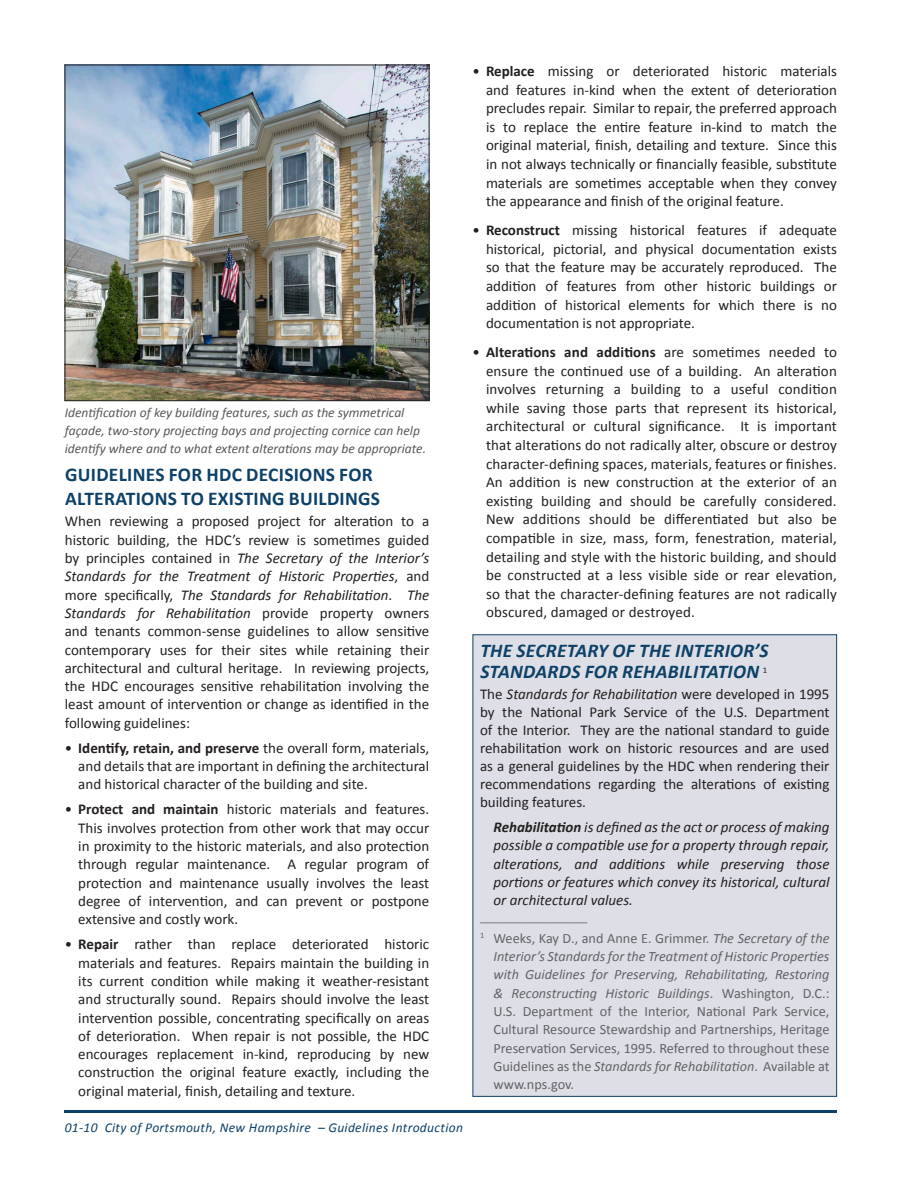
<style>
.page{position:relative;width:918px;height:1188px;background:#fff}
.page>*{position:absolute;margin:0;border:0;box-sizing:border-box;transform-origin:0 0}
.t1{font:700 19.5px/24px "Calibri";letter-spacing:.015em;color:#0d4168}
.t2{font:italic 700 19.5px/21px "Calibri";letter-spacing:.015em;color:#0d4168}
.t3{font:15px/18.3px "Calibri";color:#231f20;text-align:justify}
.t4{font:italic 15px/18.3px "Calibri";color:#231f20;text-align:justify}
.t5{font:14.25px/18.3px "Calibri";color:#636366;text-align:justify}
.t6{font:italic 13.5px/18px "Calibri";color:#57585a}
.t7{font:italic 13.5px "Calibri";letter-spacing:.025em;color:#0d4168}
.t8{font:12px "Calibri";color:#636366}
.t9{font:8.7px "Calibri";color:#231f20}
.s1{font-style:italic}
.s2{font-weight:700}
</style>
<div class="page">
<hr style="left:65px;top:1110px;width:772px;height:2px;background:#0d4168">
<div style="left:473px;top:635px;width:364px;height:461px;background:#dedfe6"></div>
<img style="left:67px;top:67px;width:360px;height:332px">
<div style="left:65px;top:65px;width:364px;height:336px;border:1px solid #231f20"></div>
<p class="t6" style="left:65px;top:403px;width:363px">Identification of key building features, such as the symmetrical façade, two-story projecting bays and projecting cornice can help identify where and to what extent alterations may be appropriate.</p>
<h1 class="t1" style="left:65px;top:461px;width:316px;text-indent:181px">decisions for<br>Alterations to Existing buildings</h1>
<p class="t3" style="left:65px;top:512px;width:366px">When reviewing a proposed project for alteration to a historic building, the HDC’s review is sometimes guided by principles contained in <span class="s1">The Secretary of the Interior’s Standards for the Treatment of Historic Properties</span>, and more specifically, <span class="s1">The Standards for Rehabilitation</span>. <span class="s1">The Standards for Rehabilitation</span> provide property owners and tenants common-sense guidelines to allow sensitive contemporary uses for their sites while retaining their architectural and cultural heritage. In reviewing projects, the HDC encourages sensitive rehabilitation involving the least amount of intervention or change as identified in the following guidelines:</p>
<p class="t3" style="left:78px;top:738px;width:352px;text-indent:-14px">• <span class="s2">Identify, retain, and preserve</span> the overall form, materials, and details that are important in defining the architectural and historical character of the building and site.</p>
<p class="t3" style="left:78px;top:800px;width:353px;text-indent:-13px">• <span class="s2">Protect and maintain</span> historic materials and features.<br>This involves protection from other work that may occur in proximity to the historic materials, and also protection through regular maintenance. A regular program of protection and maintenance usually involves the least degree of intervention, and can prevent or postpone extensive and costly work.</p>
<p class="t3" style="left:78px;top:935px;width:352px;text-indent:-14px">• <span class="s2">Repair</span> rather than replace deteriorated historic materials and features. Repairs maintain the building in its current condition while making it weather-resistant and structurally sound. Repairs should involve the least intervention possible, concentrating specifically on areas of deterioration. When repair is not possible, the HDC encourages replacement in-kind, reproducing by new construction the original feature exactly, including the original material, finish, detailing and texture.</p>
<h1 class="t1" style="left:65px;top:461px;width:154px">Guidelines for HDC</h1>
<p class="t7" style="left:65px;top:1119px;width:400px">01-10 City of Portsmouth, New Hampshire – Guidelines Introduction</p>
<p class="t3" style="left:486px;top:61px;width:352px;text-indent:-14px">• <span class="s2">Replace</span> missing or deteriorated historic materials and features in-kind when the extent of deterioration precludes repair. Similar to repair, the preferred approach is to replace the entire feature in-kind to match the original material, finish, detailing and texture. Since this in not always technically or financially feasible, substitute materials are sometimes acceptable when they convey the appearance and finish of the original feature.</p>
<p class="t3" style="left:486px;top:220px;width:352px;text-indent:-14px">• <span class="s2">Reconstruct</span> missing historical features if adequate historical, pictorial, and physical documentation exists so that the feature may be accurately reproduced. The addition of features from other historic buildings or addition of historical elements for which there is no documentation is not appropriate.</p>
<p class="t3" style="left:486px;top:342px;width:353px;text-indent:-14px">• <span class="s2">Alterations and additions</span> are sometimes needed to ensure the continued use of a building. An alteration involves returning a building to a useful condition while saving those parts that represent its historical, architectural or cultural significance. It is important that alterations do not radically alter, obscure or destroy character-defining spaces, materials, features or finishes.<br>An addition is new construction at the exterior of an existing building and should be carefully considered.<br>New additions should be differentiated but also be compatible in size, mass, form, fenestration, material, detailing and style with the historic building, and should be constructed at a less visible side or rear elevation, so that the character-defining features are not radically obscured, damaged or destroyed.</p>
<h1 class="t2" style="left:480px;top:639px;width:290px">THE SECRETARY OF THE INTERIOR’S<br>STANDARDS FOR REHABILITATION</h1>
<p class="t9" style="left:763px;top:664px;width:6px">1</p>
<p class="t3" style="left:480px;top:685px;width:351px">The <span class="s1">Standards for Rehabilitation</span> were developed in 1995 by the National Park Service of the U.S. Department of the Interior. They are the national standard to guide rehabilitation work on historic resources and are used as a general guidelines by the HDC when rendering their recommendations regarding the alterations of existing building features.</p>
<p class="t4" style="left:494px;top:817px;width:338px"><span class="s2">REHABILITATION</span> is defined as the act or process of making possible a compatible use for a property through repair, alterations, and additions while preserving those portions or features which convey its historical, cultural or architectural values.</p>
<p class="t8" style="left:480px;top:909px;width:109px">__________________</p>
<p class="t5" style="left:494px;top:929px;width:338px;text-indent:-14px"><sup>1</sup> Weeks, Kay D., and Anne E. Grimmer. <span class="s1">The Secretary of the Interior’s Standards for the Treatment of Historic Properties with Guidelines for Preserving, Rehabilitating, Restoring &amp; Reconstructing Historic Buildings</span>. Washington, D.C.:<br>U.S. Department of the Interior, National Park Service, Cultural Resource Stewardship and Partnerships, Heritage Preservation Services, 1995. Referred to throughout these Guidelines as the <span class="s1">Standards for Rehabilitation</span>. Available at www.nps.gov.</p>
</div>
